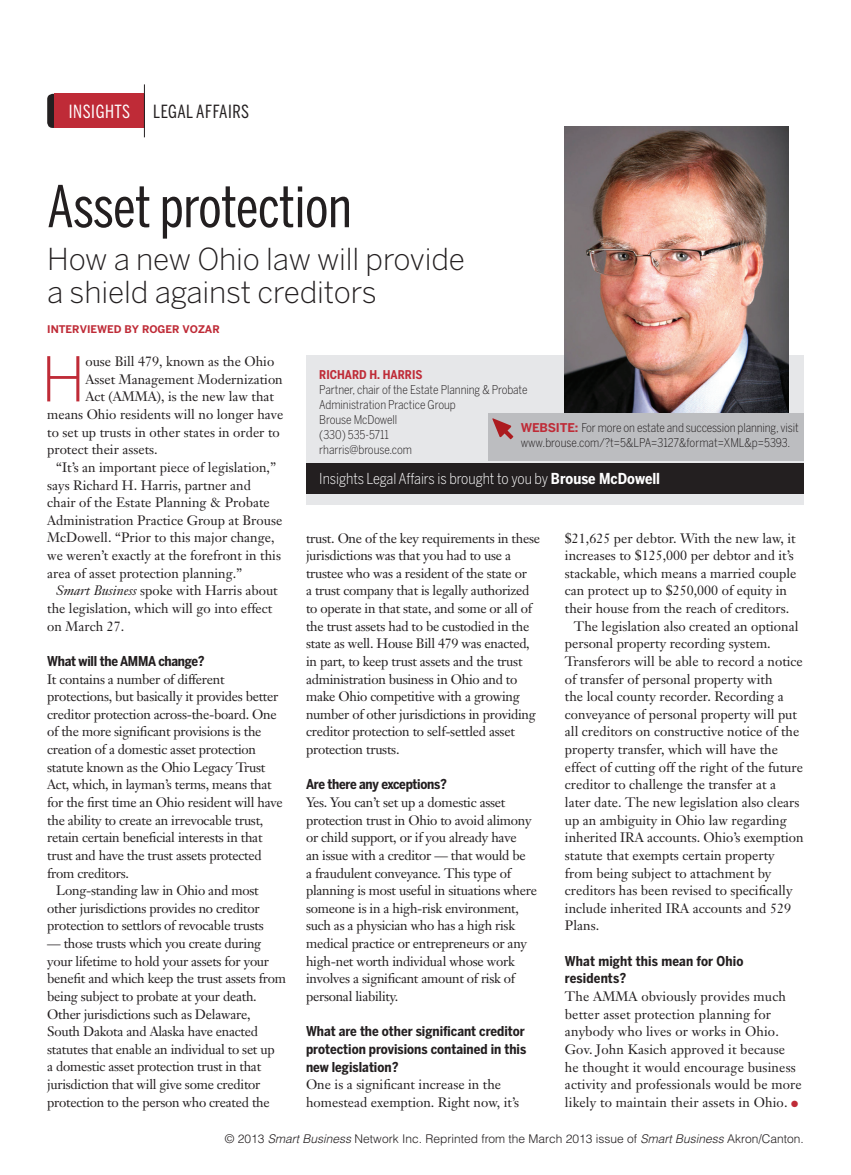
<style>
.page{position:relative;width:851px;height:1175px;background:#fff}
.page>*{position:absolute;margin:0;border:0;box-sizing:border-box;transform-origin:0 0}
.BodyDropCap{font:300 61.2px "Benton Sans";color:#bf2b37}
.Headline{font:57px "Benton Sans Comp";letter-spacing:-.005em;color:#231f20}
.Drophead{font:300 30px/33px "Benton Sans";letter-spacing:-.005em;color:#231f20}
.TopHeaderBlack{font:18px "Benton Sans Comp";letter-spacing:.03em;color:#231f20}
.TopHeaderWhite{font:18px "Benton Sans Comp";letter-spacing:.03em;color:#fff}
.InsightBroughtToYou{font:300 15px "Benton Sans Cond";letter-spacing:-.005em;color:#fff}
.Body{font:13.5px/17.5px "Janson Text";color:#231f20}
.Body-2{font:13.5px/17.7px "Janson Text";letter-spacing:-.02em;color:#231f20}
.BodyNoIndent{font:13.5px/17.7px "Janson Text";letter-spacing:-.02em;color:#231f20}
.BodyNoIndent-2{font:13.5px/17.7px "Janson Text";color:#231f20}
.BodyNoIndent-3{font:13.5px/17.7px "Janson Text";letter-spacing:.01em;color:#231f20}
.BodyDropCap-2{font:13.5px "Janson Text";color:#231f20}
.BodySubhead{font:700 13.5px/17.7px "Benton Sans Cond";color:#231f20;text-align:justify}
.BodySubhead-2{font:700 13.5px "Benton Sans Cond";letter-spacing:-.02em;color:#231f20}
.InsightsTitleCo{font:300 12px/15px "Benton Sans Cond";letter-spacing:-.005em;color:#231f20}
.t1{font:300 12px "Helvetica";color:#231f20}
.InsightsTitleCo-2{font:700 12px "Benton Sans Cond";color:#bf2b37}
.Byline{font:700 10.5px "Benton Sans";color:#bf2b37}
.s1{font-style:italic}
.s2{font-weight:700}
.s3{font-family:"Benton Sans";font-weight:700;color:#bf2b37}
.s4{color:#bf2b37}
</style>
<div class="page">
<div style="left:306px;top:355px;width:497px;height:150px;background:#e6e7e9"></div>
<img style="left:565px;top:127px;width:223px;height:286px">
<div style="left:306px;top:463px;width:497px;height:31px;background:#231f20"></div>
<div style="left:488px;top:413px;width:315px;height:48px;background:#bcbdc0"></div>
<svg style="left:492px;top:418px;width:21px;height:21px"></svg>
<svg style="left:47px;top:94px;width:8px;height:34px"></svg>
<div style="left:55px;top:94px;width:89px;height:34px;background:#bf2b37"></div>
<hr style="left:144px;top:84px;width:1px;height:53px;background:#231f20">
<p class="TopHeaderWhite" style="left:69px;top:101px;width:63px">INSIGHTS</p>
<p class="TopHeaderBlack" style="left:153px;top:101px;width:98px">LEGAL AFFAIRS</p>
<p class="Headline" style="left:47px;top:173px;width:306px">Asset protection</p>
<p class="Drophead" style="left:47px;top:242px;width:419px">How a new Ohio law will provide a shield against creditors</p>
<p class="Byline" style="left:47px;top:322px;width:174px">INTERVIEWED BY ROGER VOZAR</p>
<p class="BodyDropCap" style="left:41px;top:343px;width:46px">H</p>
<p class="BodyDropCap-2" style="left:85px;top:353px;width:190px">ouse Bill 479, known as the Ohio</p>
<p class="BodyDropCap-2" style="left:85px;top:370px;width:199px">Asset Management Modernization</p>
<p class="BodyDropCap-2" style="left:85px;top:388px;width:190px">Act (AMMA), is the new law that</p>
<p class="BodyDropCap-2" style="left:47px;top:406px;width:238px">means Ohio residents will no longer have</p>
<p class="BodyDropCap-2" style="left:47px;top:423px;width:234px">to set up trusts in other states in order to</p>
<p class="BodyDropCap-2" style="left:47px;top:441px;width:112px">protect their assets.</p>
<p class="Body" style="left:47px;top:458px;width:236px;text-indent:9px">“It’s an important piece of legislation,” says Richard H. Harris, partner and chair of the Estate Planning &amp; Probate Administration Practice Group at Brouse McDowell. “Prior to this major change, we weren’t exactly at the forefront in this area of asset protection planning.”</p>
<p class="Body" style="left:47px;top:581px;width:232px;text-indent:9px"><span class="s1">Smart Business</span> spoke with Harris about the legislation, which will go into effect on March 27.</p>
<p class="BodySubhead-2" style="left:47px;top:653px;width:159px">What will the AMMA change?</p>
<p class="BodyNoIndent" style="left:47px;top:670px;width:237px">It contains a number of different protections, but basically it provides better creditor protection across-the-board. One of the more significant provisions is the creation of a domestic asset protection statute known as the Ohio Legacy Trust Act, which, in layman’s terms, means that for the first time an Ohio resident will have the ability to create an irrevocable trust, retain certain beneficial interests in that trust and have the trust assets protected from creditors.</p>
<p class="Body-2" style="left:47px;top:881px;width:218px;text-align:center">Long-standing law in Ohio and most other jurisdictions provides no creditor protection to settlors of revocable trusts</p>
<p class="Body-2" style="left:47px;top:934px;width:240px">— those trusts which you create during your lifetime to hold your assets for your benefit and which keep the trust assets from being subject to probate at your death.<br>Other jurisdictions such as Delaware, South Dakota and Alaska have enacted statutes that enable an individual to set up<br>a domestic asset protection trust in that jurisdiction that will give some creditor protection to the person who created the</p>
<p class="InsightsTitleCo-2" style="left:319px;top:367px;width:105px">RICHARD H. HARRIS</p>
<p class="InsightsTitleCo" style="left:319px;top:382px;width:210px">Partner, chair of the Estate Planning &amp; Probate<br>Administration Practice Group</p>
<p class="InsightsTitleCo" style="left:319px;top:412px;width:79px">Brouse McDowell</p>
<p class="InsightsTitleCo" style="left:319px;top:427px;width:71px">(330) 535-5711</p>
<p class="InsightsTitleCo" style="left:319px;top:442px;width:94px">rharris@brouse.com</p>
<p class="InsightBroughtToYou" style="left:319px;top:470px;width:342px">Insights Legal Affairs is brought to you by <span class="s2">Brouse McDowell</span></p>
<p class="InsightsTitleCo" style="left:520px;top:420px;width:279px"><span class="s3">WEBSITE:</span> For more on estate and succession planning, visit www.brouse.com/?t=5&amp;LPA=3127&amp;format=XML&amp;p=5393.</p>
<p class="Body-2" style="left:306px;top:529px;width:235px">trust. One of the key requirements in these jurisdictions was that you had to use a trustee who was a resident of the state or<br>a trust company that is legally authorized to operate in that state, and some or all of the trust assets had to be custodied in the state as well. House Bill 479 was enacted, in part, to keep trust assets and the trust administration business in Ohio and to make Ohio competitive with a growing number of other jurisdictions in providing creditor protection to self-settled asset protection trusts.</p>
<p class="BodySubhead-2" style="left:306px;top:776px;width:142px">Are there any exceptions?</p>
<p class="BodyNoIndent" style="left:306px;top:793px;width:232px">Yes. You can’t set up a domestic asset protection trust in Ohio to avoid alimony or child support, or if you already have<br>an issue with a creditor — that would be<br>a fraudulent conveyance. This type of planning is most useful in situations where someone is in a high-risk environment, such as a physician who has a high risk medical practice or entrepreneurs or any high-net worth individual whose work involves a significant amount of risk of personal liability.</p>
<p class="BodySubhead" style="left:306px;top:1022px;width:222px">What are the other significant creditor protection provisions contained in this new legislation?</p>
<p class="BodyNoIndent-2" style="left:306px;top:1075px;width:214px">One is a significant increase in the homestead exemption. Right now, it’s</p>
<p class="BodyNoIndent-2" style="left:565px;top:529px;width:233px">$21,625 per debtor. With the new law, it increases to $125,000 per debtor and it’s stackable, which means a married couple can protect up to $250,000 of equity in their house from the reach of creditors.</p>
<p class="Body" style="left:565px;top:617px;width:240px;text-indent:9px">The legislation also created an optional personal property recording system.<br>Transferors will be able to record a notice of transfer of personal property with<br>the local county recorder. Recording a conveyance of personal property will put all creditors on constructive notice of the property transfer, which will have the effect of cutting off the right of the future creditor to challenge the transfer at a later date. The new legislation also clears up an ambiguity in Ohio law regarding inherited IRA accounts. Ohio’s exemption statute that exempts certain property from being subject to attachment by creditors has been revised to specifically include inherited IRA accounts and 529<br>Plans.</p>
<p class="BodySubhead" style="left:565px;top:951px;width:180px">What might this mean for Ohio residents?</p>
<p class="BodyNoIndent-3" style="left:565px;top:987px;width:238px">The AMMA obviously provides much better asset protection planning for anybody who lives or works in Ohio.<br>Gov. John Kasich approved it because he thought it would encourage business activity and professionals would be more likely to maintain their assets in Ohio. <span class="s4">●</span></p>
<p class="t1" style="left:225px;top:1131px;width:580px">© 2013 <span class="s1">Smart Business</span> Network Inc. Reprinted from the March 2013 issue of <span class="s1">Smart Business</span> Akron/Canton.</p>
</div>
